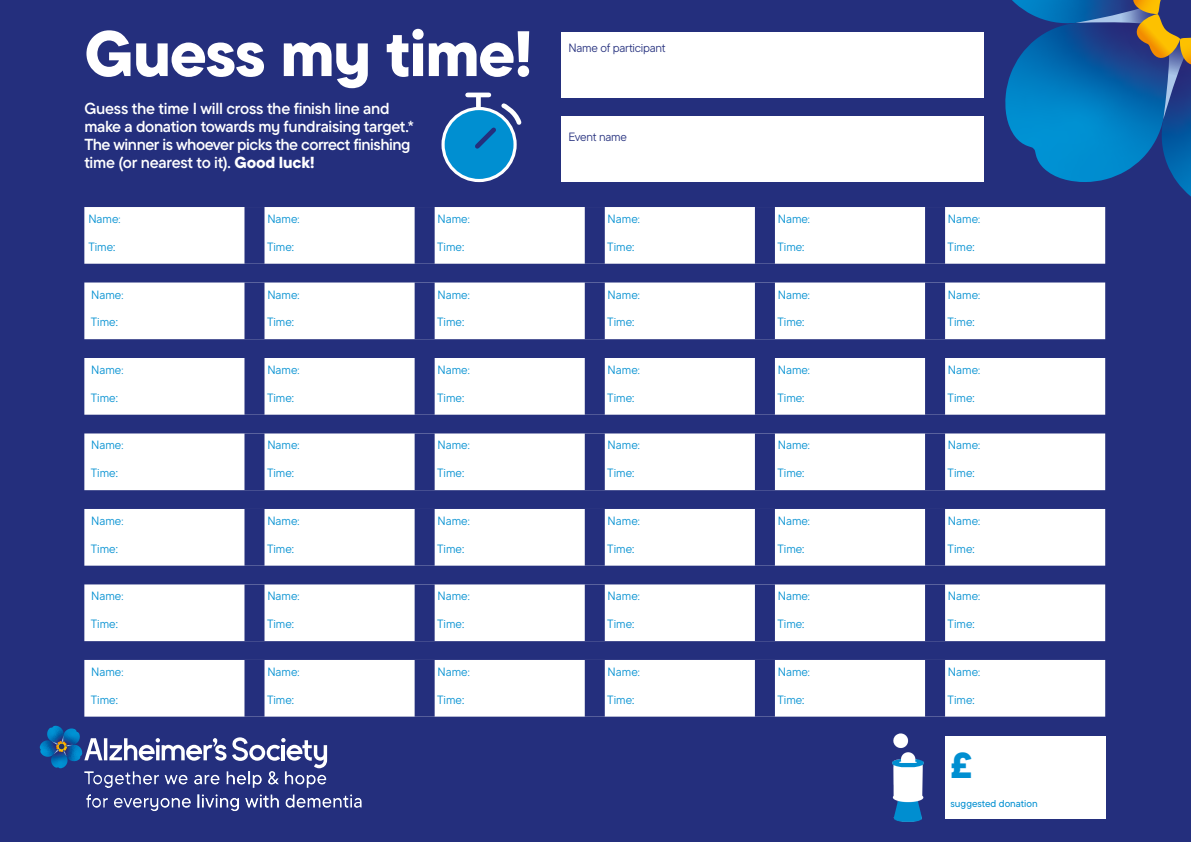
<style>
.page{position:relative;width:1191px;height:842px;background:#242f7d}
.page>*{position:absolute;margin:0;border:0;box-sizing:border-box;transform-origin:0 0}
.t1{font:800 64px "ASTT Commons";letter-spacing:-.025em;color:#fff}
.t2{font:800 36px "ASTT Commons";color:#008fd1}
.t3{font:16px/18px "ASTT Commons Db";letter-spacing:-.02em;color:#fff}
.t4{font:12px "ASTT Commons";color:#008fd1}
.t5{font:12px "ASTT Commons";letter-spacing:-.02em;color:#242f7d}
.t6{font:500 10px "ASTT Commons";color:#008fd1}
.s1{font-family:"ASTT Commons";font-weight:800}
.s2{font-size:11px}
</style>
<div class="page">
<div style="left:443px;top:109px;width:72px;height:72px;background:#008fd1;border-radius:50%"></div>
<div style="left:441px;top:107px;width:75px;height:75px;border:3px solid #fff;border-radius:50%"></div>
<hr style="left:467px;top:93px;width:22px;height:4px;background:#fff">
<div style="left:476px;top:96px;width:5px;height:11px;background:#fff"></div>
<svg style="left:470px;top:101px;width:52px;height:52px"></svg>
<div style="left:84px;top:207px;width:1021px;height:57px;background:#fff"></div>
<div style="left:244px;top:207px;width:20px;height:57px;background:#242f7d"></div>
<div style="left:414px;top:207px;width:20px;height:57px;background:#242f7d"></div>
<div style="left:585px;top:207px;width:20px;height:57px;background:#242f7d"></div>
<div style="left:755px;top:207px;width:20px;height:57px;background:#242f7d"></div>
<div style="left:925px;top:207px;width:20px;height:57px;background:#242f7d"></div>
<div style="left:84px;top:282px;width:1021px;height:57px;background:#fff"></div>
<div style="left:244px;top:282px;width:20px;height:57px;background:#242f7d"></div>
<div style="left:414px;top:282px;width:20px;height:57px;background:#242f7d"></div>
<div style="left:585px;top:282px;width:20px;height:57px;background:#242f7d"></div>
<div style="left:755px;top:282px;width:20px;height:57px;background:#242f7d"></div>
<div style="left:925px;top:282px;width:20px;height:57px;background:#242f7d"></div>
<div style="left:84px;top:358px;width:1021px;height:57px;background:#fff"></div>
<div style="left:244px;top:358px;width:20px;height:57px;background:#242f7d"></div>
<div style="left:414px;top:358px;width:20px;height:57px;background:#242f7d"></div>
<div style="left:585px;top:358px;width:20px;height:57px;background:#242f7d"></div>
<div style="left:755px;top:358px;width:20px;height:57px;background:#242f7d"></div>
<div style="left:925px;top:358px;width:20px;height:57px;background:#242f7d"></div>
<div style="left:84px;top:433px;width:1021px;height:57px;background:#fff"></div>
<div style="left:244px;top:433px;width:20px;height:57px;background:#242f7d"></div>
<div style="left:414px;top:433px;width:20px;height:57px;background:#242f7d"></div>
<div style="left:585px;top:433px;width:20px;height:57px;background:#242f7d"></div>
<div style="left:755px;top:433px;width:20px;height:57px;background:#242f7d"></div>
<div style="left:925px;top:433px;width:20px;height:57px;background:#242f7d"></div>
<div style="left:84px;top:509px;width:1021px;height:57px;background:#fff"></div>
<div style="left:244px;top:509px;width:20px;height:57px;background:#242f7d"></div>
<div style="left:414px;top:509px;width:20px;height:57px;background:#242f7d"></div>
<div style="left:585px;top:509px;width:20px;height:57px;background:#242f7d"></div>
<div style="left:755px;top:509px;width:20px;height:57px;background:#242f7d"></div>
<div style="left:925px;top:509px;width:20px;height:57px;background:#242f7d"></div>
<div style="left:84px;top:584px;width:1021px;height:57px;background:#fff"></div>
<div style="left:244px;top:584px;width:20px;height:57px;background:#242f7d"></div>
<div style="left:414px;top:584px;width:20px;height:57px;background:#242f7d"></div>
<div style="left:585px;top:584px;width:20px;height:57px;background:#242f7d"></div>
<div style="left:755px;top:584px;width:20px;height:57px;background:#242f7d"></div>
<div style="left:925px;top:584px;width:20px;height:57px;background:#242f7d"></div>
<div style="left:84px;top:660px;width:1021px;height:57px;background:#fff"></div>
<div style="left:244px;top:660px;width:20px;height:57px;background:#242f7d"></div>
<div style="left:414px;top:660px;width:20px;height:57px;background:#242f7d"></div>
<div style="left:585px;top:660px;width:20px;height:57px;background:#242f7d"></div>
<div style="left:755px;top:660px;width:20px;height:57px;background:#242f7d"></div>
<div style="left:925px;top:660px;width:20px;height:57px;background:#242f7d"></div>
<svg style="left:1005px;top:0;width:186px;height:197px"></svg>
<div style="left:945px;top:736px;width:160px;height:82px;background:#fff"></div>
<div style="left:561px;top:32px;width:423px;height:66px;background:#fff"></div>
<div style="left:561px;top:116px;width:423px;height:65px;background:#fff"></div>
<svg style="left:40px;top:726px;width:287px;height:43px"></svg>
<svg style="left:84px;top:771px;width:277px;height:40px"></svg>
<img style="left:824px;top:695px;width:164px;height:127px">
<h1 class="t1" style="left:84px;top:23px;width:451px">Guess my time!</h1>
<p class="t5" style="left:568px;top:40px;width:99px">Name of participant</p>
<h3 class="t3" style="left:84px;top:100px;width:331px">Guess the time I will cross the finish line and make a donation towards my fundraising target.* The winner is whoever picks the correct finishing time (or nearest to it). <span class="s1">Good luck!</span></h3>
<p class="t5" style="left:568px;top:129px;width:60px">Event name</p>
<p class="t4" style="left:88px;top:212px;width:34px">Name<span class="s2">:</span></p>
<p class="t4" style="left:88px;top:239px;width:29px">Time:</p>
<p class="t4" style="left:267px;top:212px;width:34px">Name<span class="s2">:</span></p>
<p class="t4" style="left:267px;top:239px;width:29px">Time:</p>
<p class="t4" style="left:437px;top:212px;width:34px">Name<span class="s2">:</span></p>
<p class="t4" style="left:437px;top:239px;width:29px">Time:</p>
<p class="t4" style="left:607px;top:212px;width:34px">Name<span class="s2">:</span></p>
<p class="t4" style="left:607px;top:239px;width:29px">Time:</p>
<p class="t4" style="left:777px;top:212px;width:34px">Name<span class="s2">:</span></p>
<p class="t4" style="left:777px;top:239px;width:29px">Time:</p>
<p class="t4" style="left:948px;top:212px;width:34px">Name<span class="s2">:</span></p>
<p class="t4" style="left:947px;top:239px;width:29px">Time:</p>
<p class="t4" style="left:91px;top:287px;width:34px">Name<span class="s2">:</span></p>
<p class="t4" style="left:91px;top:315px;width:29px">Time:</p>
<p class="t4" style="left:267px;top:287px;width:34px">Name<span class="s2">:</span></p>
<p class="t4" style="left:267px;top:315px;width:29px">Time:</p>
<p class="t4" style="left:437px;top:287px;width:34px">Name<span class="s2">:</span></p>
<p class="t4" style="left:437px;top:315px;width:29px">Time:</p>
<p class="t4" style="left:607px;top:287px;width:34px">Name<span class="s2">:</span></p>
<p class="t4" style="left:607px;top:315px;width:29px">Time:</p>
<p class="t4" style="left:777px;top:287px;width:34px">Name<span class="s2">:</span></p>
<p class="t4" style="left:777px;top:315px;width:29px">Time:</p>
<p class="t4" style="left:948px;top:287px;width:34px">Name<span class="s2">:</span></p>
<p class="t4" style="left:947px;top:315px;width:29px">Time:</p>
<p class="t4" style="left:91px;top:363px;width:34px">Name<span class="s2">:</span></p>
<p class="t4" style="left:91px;top:390px;width:29px">Time:</p>
<p class="t4" style="left:267px;top:363px;width:34px">Name<span class="s2">:</span></p>
<p class="t4" style="left:267px;top:390px;width:29px">Time:</p>
<p class="t4" style="left:437px;top:363px;width:34px">Name<span class="s2">:</span></p>
<p class="t4" style="left:437px;top:390px;width:29px">Time:</p>
<p class="t4" style="left:607px;top:363px;width:34px">Name<span class="s2">:</span></p>
<p class="t4" style="left:607px;top:390px;width:29px">Time:</p>
<p class="t4" style="left:777px;top:363px;width:34px">Name<span class="s2">:</span></p>
<p class="t4" style="left:777px;top:390px;width:29px">Time:</p>
<p class="t4" style="left:948px;top:363px;width:34px">Name<span class="s2">:</span></p>
<p class="t4" style="left:947px;top:390px;width:29px">Time:</p>
<p class="t4" style="left:91px;top:438px;width:34px">Name<span class="s2">:</span></p>
<p class="t4" style="left:91px;top:466px;width:29px">Time:</p>
<p class="t4" style="left:267px;top:438px;width:34px">Name<span class="s2">:</span></p>
<p class="t4" style="left:267px;top:466px;width:29px">Time:</p>
<p class="t4" style="left:437px;top:438px;width:34px">Name<span class="s2">:</span></p>
<p class="t4" style="left:437px;top:466px;width:29px">Time:</p>
<p class="t4" style="left:607px;top:438px;width:34px">Name<span class="s2">:</span></p>
<p class="t4" style="left:607px;top:466px;width:29px">Time:</p>
<p class="t4" style="left:777px;top:438px;width:34px">Name<span class="s2">:</span></p>
<p class="t4" style="left:777px;top:466px;width:29px">Time:</p>
<p class="t4" style="left:948px;top:438px;width:34px">Name<span class="s2">:</span></p>
<p class="t4" style="left:947px;top:466px;width:29px">Time:</p>
<p class="t4" style="left:91px;top:514px;width:34px">Name<span class="s2">:</span></p>
<p class="t4" style="left:91px;top:541px;width:29px">Time:</p>
<p class="t4" style="left:267px;top:514px;width:34px">Name<span class="s2">:</span></p>
<p class="t4" style="left:267px;top:541px;width:29px">Time:</p>
<p class="t4" style="left:437px;top:514px;width:34px">Name<span class="s2">:</span></p>
<p class="t4" style="left:437px;top:541px;width:29px">Time:</p>
<p class="t4" style="left:607px;top:514px;width:34px">Name<span class="s2">:</span></p>
<p class="t4" style="left:607px;top:541px;width:29px">Time:</p>
<p class="t4" style="left:777px;top:514px;width:34px">Name<span class="s2">:</span></p>
<p class="t4" style="left:777px;top:541px;width:29px">Time:</p>
<p class="t4" style="left:948px;top:514px;width:34px">Name<span class="s2">:</span></p>
<p class="t4" style="left:947px;top:541px;width:29px">Time:</p>
<p class="t4" style="left:91px;top:589px;width:34px">Name<span class="s2">:</span></p>
<p class="t4" style="left:91px;top:617px;width:29px">Time:</p>
<p class="t4" style="left:267px;top:589px;width:34px">Name<span class="s2">:</span></p>
<p class="t4" style="left:267px;top:617px;width:29px">Time:</p>
<p class="t4" style="left:437px;top:589px;width:34px">Name<span class="s2">:</span></p>
<p class="t4" style="left:437px;top:617px;width:29px">Time:</p>
<p class="t4" style="left:607px;top:589px;width:34px">Name<span class="s2">:</span></p>
<p class="t4" style="left:607px;top:617px;width:29px">Time:</p>
<p class="t4" style="left:777px;top:589px;width:34px">Name<span class="s2">:</span></p>
<p class="t4" style="left:777px;top:617px;width:29px">Time:</p>
<p class="t4" style="left:948px;top:589px;width:34px">Name<span class="s2">:</span></p>
<p class="t4" style="left:947px;top:617px;width:29px">Time:</p>
<p class="t4" style="left:91px;top:665px;width:34px">Name<span class="s2">:</span></p>
<p class="t4" style="left:91px;top:692px;width:29px">Time:</p>
<p class="t4" style="left:267px;top:665px;width:34px">Name<span class="s2">:</span></p>
<p class="t4" style="left:267px;top:692px;width:29px">Time:</p>
<p class="t4" style="left:437px;top:665px;width:34px">Name<span class="s2">:</span></p>
<p class="t4" style="left:437px;top:692px;width:29px">Time:</p>
<p class="t4" style="left:607px;top:665px;width:34px">Name<span class="s2">:</span></p>
<p class="t4" style="left:607px;top:692px;width:29px">Time:</p>
<p class="t4" style="left:777px;top:665px;width:34px">Name<span class="s2">:</span></p>
<p class="t4" style="left:777px;top:692px;width:29px">Time:</p>
<p class="t4" style="left:948px;top:665px;width:34px">Name<span class="s2">:</span></p>
<p class="t4" style="left:947px;top:692px;width:29px">Time:</p>
<h2 class="t2" style="left:950px;top:748px;width:23px">£</h2>
<p class="t6" style="left:950px;top:799px;width:89px">suggested donation</p>
</div>
